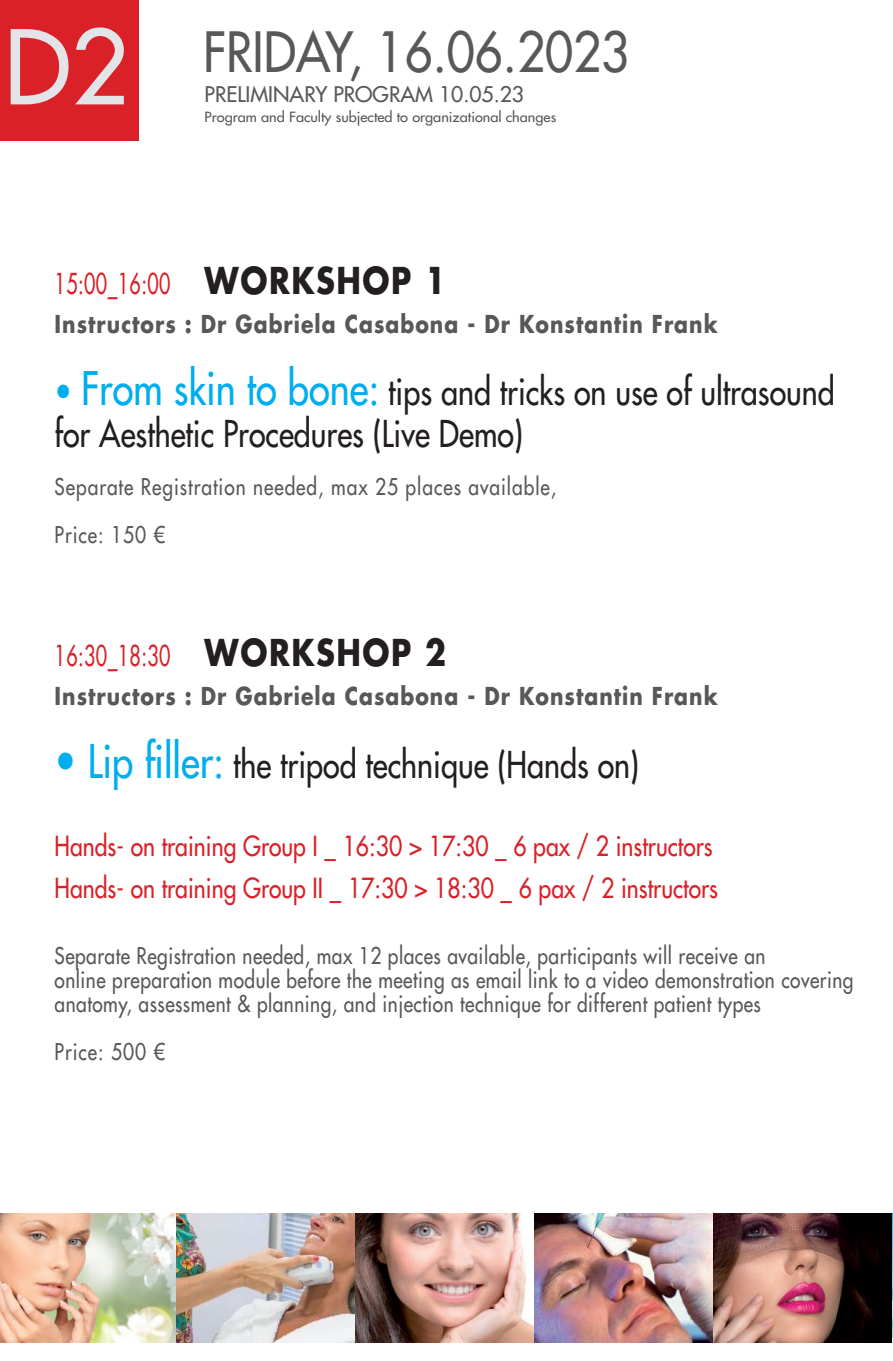
<style>
.page{position:relative;width:893px;height:1361px;background:#fff}
.page>*{position:absolute;margin:0;border:0;box-sizing:border-box;transform-origin:0 0}
.t1{font:99.9px "Futura LT";color:#e2e4e7}
.t2{font:54px "Futura LT";color:#57585a;scale:.9 1}
.t3{font:36px/42px "Futura LT";color:#231f20;scale:.85 1}
.t4{font:28.05px "Futura LT";letter-spacing:.02em;color:#da2128;scale:.7 1}
.t5{font:27px/42px "Futura LT";color:#da2128;scale:.85 1}
.t6{font:700 24px "Futura LT";letter-spacing:.05em;color:#57585a;scale:.85 1}
.t7{font:22.5px/24px "Futura LT";letter-spacing:.025em;color:#57585a;scale:.85 1}
.t8{font:22.5px/48px "Futura LT";letter-spacing:.05em;color:#57585a;scale:.85 1}
.t9{font:21px "Futura LT";color:#57585a}
.t10{font:13.8px "Futura LT";color:#57585a;scale:1.06 1}
.s1{font-weight:700;font-size:36px;color:#231f20}
.s2{color:#00aeef}
.s3{font-size:45px;color:#00aeef}
</style>
<div class="page">
<div style="left:0;top:0;width:139px;height:140px;background:#da2128"></div>
<img style="left:0;top:1213px;width:892px;height:130px">
<img style="left:177px;top:1213px;width:179px;height:129px">
<img style="left:356px;top:1213px;width:178px;height:129px">
<img style="left:534px;top:1213px;width:179px;height:129px">
<img style="left:713px;top:1213px;width:179px;height:129px">
<hr style="left:892px;top:1213px;width:1px;height:130px;background:#8f9194">
<h1 class="t1" style="left:4px;top:2px;width:126px">D2</h1>
<h2 class="t2" style="left:203px;top:17px;width:475px">FRIDAY, 16.06.2023</h2>
<p class="t9" style="left:205px;top:80px;width:321px">PRELIMINARY PROGRAM 10.05.23</p>
<p class="t10" style="left:205px;top:107px;width:333px">Program and Faculty subjected to organizational changes</p>
<p class="t4" style="left:55px;top:266px;width:561px">15:00_16:00 <span class="s1">WORKSHOP 1</span></p>
<p class="t6" style="left:55px;top:308px;width:782px">Instructors : Dr Gabriela Casabona - Dr Konstantin Frank</p>
<h3 class="t3" style="left:55px;top:371px;width:919px"><span class="s2">•</span> <span class="s3">From skin to bone:</span> tips and tricks on use of ultrasound for Aesthetic Procedures (Live Demo)</h3>
<p class="t8" style="left:55px;top:463px;width:592px">Separate Registration needed, max 25 places available,<br>Price: 150 €</p>
<p class="t4" style="left:55px;top:638px;width:561px">16:30_18:30 <span class="s1">WORKSHOP 2</span></p>
<p class="t6" style="left:55px;top:680px;width:782px">Instructors : Dr Gabriela Casabona - Dr Konstantin Frank</p>
<h3 class="t3" style="left:55px;top:743px;width:689px"><span class="s3">• Lip filler:</span> the tripod technique (Hands on)</h3>
<p class="t5" style="left:55px;top:824px;width:782px">Hands- on training Group I _ 16:30 &gt; 17:30 _ 6 pax / 2 instructors<br>Hands- on training Group II _ 17:30 &gt; 18:30 _ 6 pax / 2 instructors</p>
<p class="t7" style="left:55px;top:943px;width:941px">Separate Registration needed, max 12 places available, participants will receive an<br>online preparation module before the meeting as email link to a video demonstration covering anatomy, assessment &amp; planning, and injection technique for different patient types</p>
<p class="t8" style="left:55px;top:1027px;width:131px">Price: 500 €</p>
</div>
